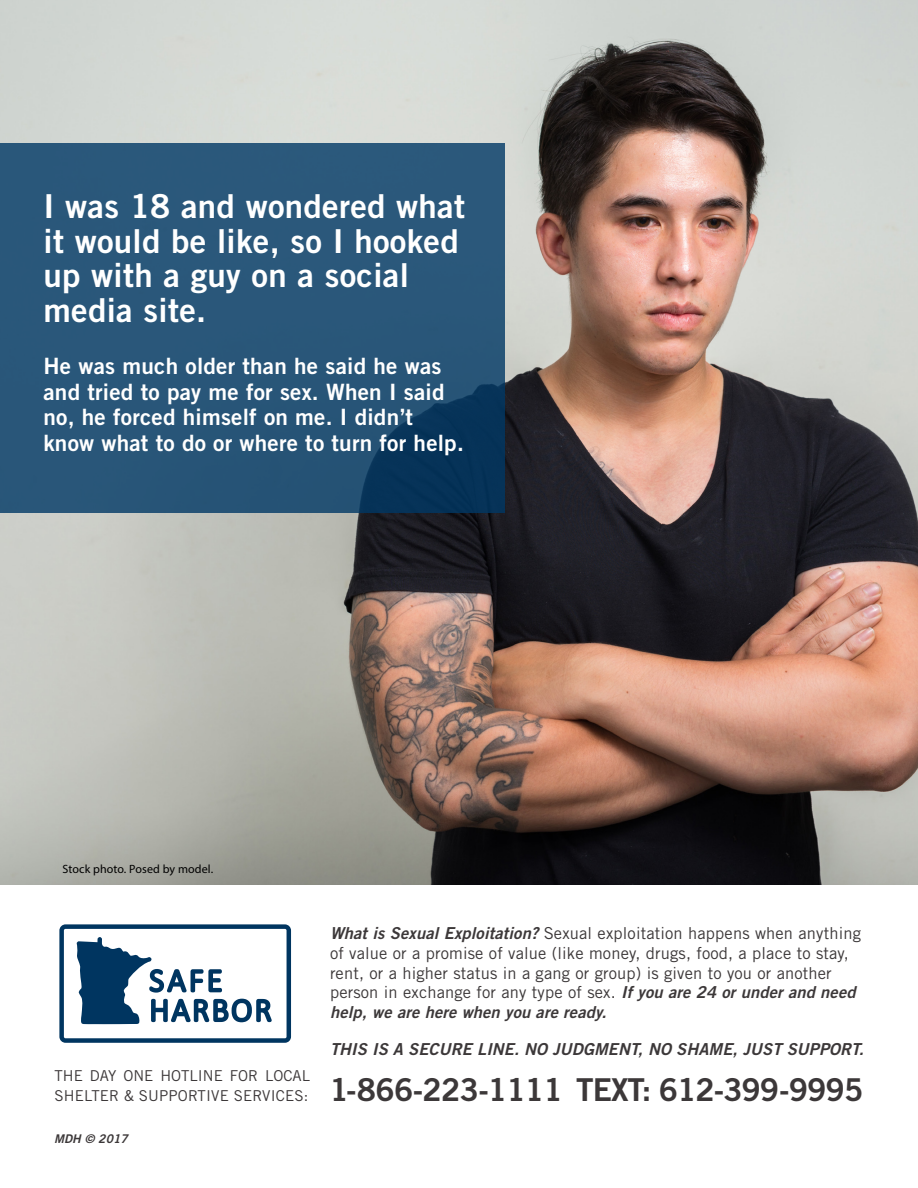
<style>
.page{position:relative;width:918px;height:1188px;background:#fff}
.page>*{position:absolute;margin:0;border:0;box-sizing:border-box;transform-origin:0 0}
.t1{font:33px/34.5px "Trade Gothic LT Std Bd 2";letter-spacing:.01em;color:#fff}
.t2{font:31.5px "Trade Gothic LT Std Bd 2";letter-spacing:-.03em;color:#3c3839}
.t3{font:22.5px/25.5px "Trade Gothic LT Std Bd 2";letter-spacing:.01em;color:#fff}
.t4{font:16.5px/19.8px "Trade Gothic LT Std";letter-spacing:.01em;color:#3c3839}
.t5{font:16.5px "Trade Gothic LT Std Bd 2 Obl";letter-spacing:.005em;color:#3c3839}
.t6{font:15px "Trade Gothic LT Std";color:#3c3839}
.t7{font:12px "Myriad Pro";letter-spacing:.01em;color:#000}
.t8{font:12px "Trade Gothic LT Std Bd 2 Obl";letter-spacing:.01em;color:#3c3839}
.s1{font-family:"Trade Gothic LT Std Bd 2 Obl"}
.s2{font-family:"Trade Gothic LT Std";font-size:15px}
</style>
<div class="page">
<svg style="left:59px;top:924px;width:232px;height:119px"></svg>
<img style="left:0;top:0;width:918px;height:885px">
<svg style="left:0;top:143px;width:505px;height:370px;fill:#29577a"></svg>
<p class="t1" style="left:44px;top:189px;width:423px">I was 18 and wondered what it would be like, so I hooked up with a guy on a social media site.</p>
<p class="t3" style="left:44px;top:353px;width:422px">He was much older than he said he was and tried to pay me for sex. When I said no, he forced himself on me. I didn’t know what to do or where to turn for help.</p>
<p class="t7" style="left:62px;top:862px;width:152px">Stock photo. Posed by model.</p>
<p class="t4" style="left:330px;top:923px;width:533px"><span class="s1">What is Sexual Exploitation?</span> Sexual exploitation happens when anything of value or a promise of value (like money, drugs, food, a place to stay, rent, or a higher status in a gang or group) is given to you or another person in exchange for any type of sex. <span class="s1">If you are 24 or under and need</span></p>
<p class="t5" style="left:330px;top:1002px;width:278px">help, we are here when you are ready.</p>
<p class="t5" style="left:330px;top:1039px;width:535px">THIS IS A SECURE LINE. NO JUDGMENT, NO SHAME, JUST SUPPORT.</p>
<p class="t6" style="left:55px;top:1067px;width:257px">THE DAY ONE HOTLINE FOR LOCAL</p>
<h2 class="t2" style="left:55px;top:1070px;width:810px"><span class="s2">SHELTER &amp; SUPPORTIVE SERVICES:</span> 1-866-223-1111 TEXT: 612-399-9995</h2>
<p class="t8" style="left:54px;top:1131px;width:75px">MDH © 2017</p>
</div>
